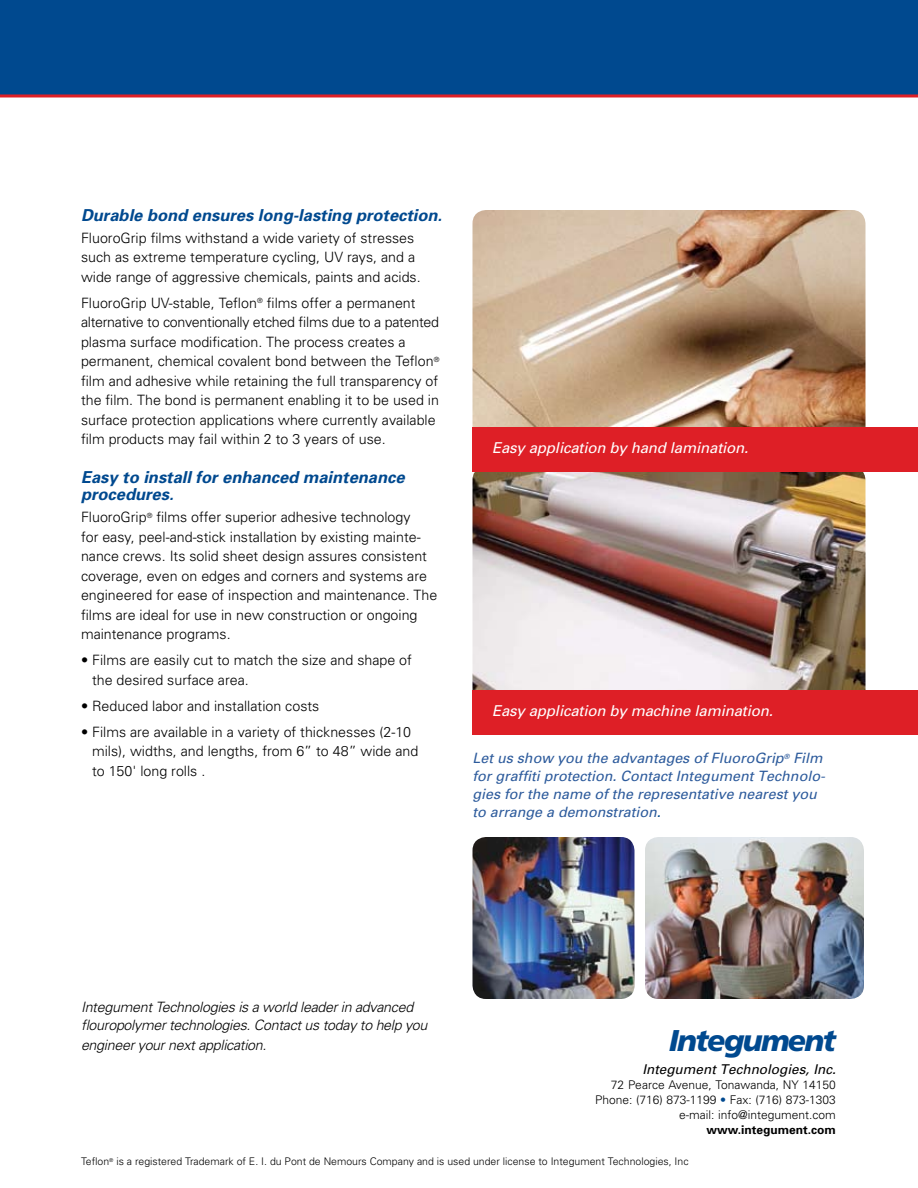
<style>
.page{position:relative;width:918px;height:1188px;background:#fff}
.page>*{position:absolute;margin:0;border:0;box-sizing:border-box;transform-origin:0 0}
.t1{font:italic 900 30px "Frutiger";letter-spacing:-.055em;color:#00498f}
.t2{font:italic 700 16.5px/16.5px "Univers";color:#00498f}
.t3{font:italic 15px "Univers";letter-spacing:-.01em;color:#fff}
.t4{font:300 14.25px/19.5px "Univers";color:#000}
.t5{font:italic 14.25px/18px "Univers";color:#2d5b9c}
.t6{font:italic 300 14.25px/18px "Univers";letter-spacing:-.02em;color:#000}
.t7{font:italic 13.5px "Univers";color:#000}
.t8{font:300 12px/15px "Univers";color:#000;text-align:right}
.t9{font:700 12px "Univers";color:#000}
.t10{font:300 10.5px "Univers";color:#000}
.s1{color:#00498f}
</style>
<div class="page">
<img style="left:473px;top:210px;width:393px;height:244px;border-radius:14px">
<div style="left:0;top:0;width:918px;height:94px;background:#00498f"></div>
<hr style="left:0;top:94px;width:918px;height:3px;background:#de1f26">
<img style="left:473px;top:472px;width:393px;height:218px">
<div style="left:472px;top:690px;width:446px;height:45px;background:#de1f26"></div>
<div style="left:472px;top:428px;width:446px;height:44px;background:#de1f26"></div>
<img style="left:472px;top:837px;width:162px;height:162px;border-radius:14px">
<img style="left:645px;top:837px;width:219px;height:162px;border-radius:14px">
<p class="t2" style="left:81px;top:206px;width:363px">Durable bond ensures long-lasting protection.</p>
<p class="t4" style="left:81px;top:228px;width:341px">FluoroGrip films withstand a wide variety of stresses such as extreme temperature cycling, UV rays, and a wide range of aggressive chemicals, paints and acids.</p>
<p class="t4" style="left:81px;top:292px;width:360px">FluoroGrip UV-stable, Teflon<sup>®</sup> films offer a permanent alternative to conventionally etched films due to a patented plasma surface modification. The process creates a permanent, chemical covalent bond between the Teflon<sup>® </sup>film and adhesive while retaining the full transparency of the film. The bond is permanent enabling it to be used in surface protection applications where currently available film products may fail within 2 to 3 years of use.</p>
<p class="t2" style="left:81px;top:469px;width:325px">Easy to install for enhanced maintenance procedures.</p>
<p class="t4" style="left:81px;top:507px;width:358px">FluoroGrip<sup>®</sup> films offer superior adhesive technology<br>for easy, peel-and-stick installation by existing mainte&shy;nance crews. Its solid sheet design assures consistent coverage, even on edges and corners and systems are engineered for ease of inspection and maintenance. The films are ideal for use in new construction or ongoing maintenance programs.</p>
<p class="t4" style="left:92px;top:650px;width:321px;text-indent:-11px">• Films are easily cut to match the size and shape of the desired surface area.</p>
<p class="t4" style="left:81px;top:695px;width:240px">• Reduced labor and installation costs</p>
<p class="t4" style="left:92px;top:721px;width:328px;text-indent:-11px">• Films are available in a variety of thicknesses (2-10 mils), widths, and lengths, from 6” to 48” wide and to 150' long rolls .</p>
<p class="t3" style="left:492px;top:438px;width:258px">Easy application by hand lamination.</p>
<p class="t3" style="left:492px;top:701px;width:283px">Easy application by machine lamination.</p>
<p class="t5" style="left:472px;top:749px;width:354px">Let us show you the advantages of FluoroGrip<sup>®</sup> Film for graffiti protection. Contact Integument Technolo&shy;gies for the name of the representative nearest you to arrange a demonstration<span class="s1">.</span></p>
<p class="t6" style="left:81px;top:998px;width:348px">Integument Technologies is a world leader in advanced flouropolymer technologies. Contact us today to help you</p>
<p class="t6" style="left:81px;top:1035px;width:187px">engineer your next application.</p>
<h1 class="t1" style="left:669px;top:1023px;width:168px">Integument</h1>
<p class="t7" style="left:642px;top:1060px;width:195px">Integument Technologies, Inc.</p>
<p class="t8" style="left:595px;top:1077px;width:242px">72 Pearce Avenue, Tonawanda, NY 14150<br>Phone: (716) 873-1199 <span class="s1">•</span> Fax: (716) 873-1303 e-mail: info@integument.com</p>
<p class="t9" style="left:707px;top:1122px;width:131px">www.integument.com</p>
<p class="t10" style="left:81px;top:1155px;width:609px">Teflon<sup>®</sup> is a registered Trademark of E. I. du Pont de Nemours Company and is used under license to Integument Technologies, Inc</p>
</div>
